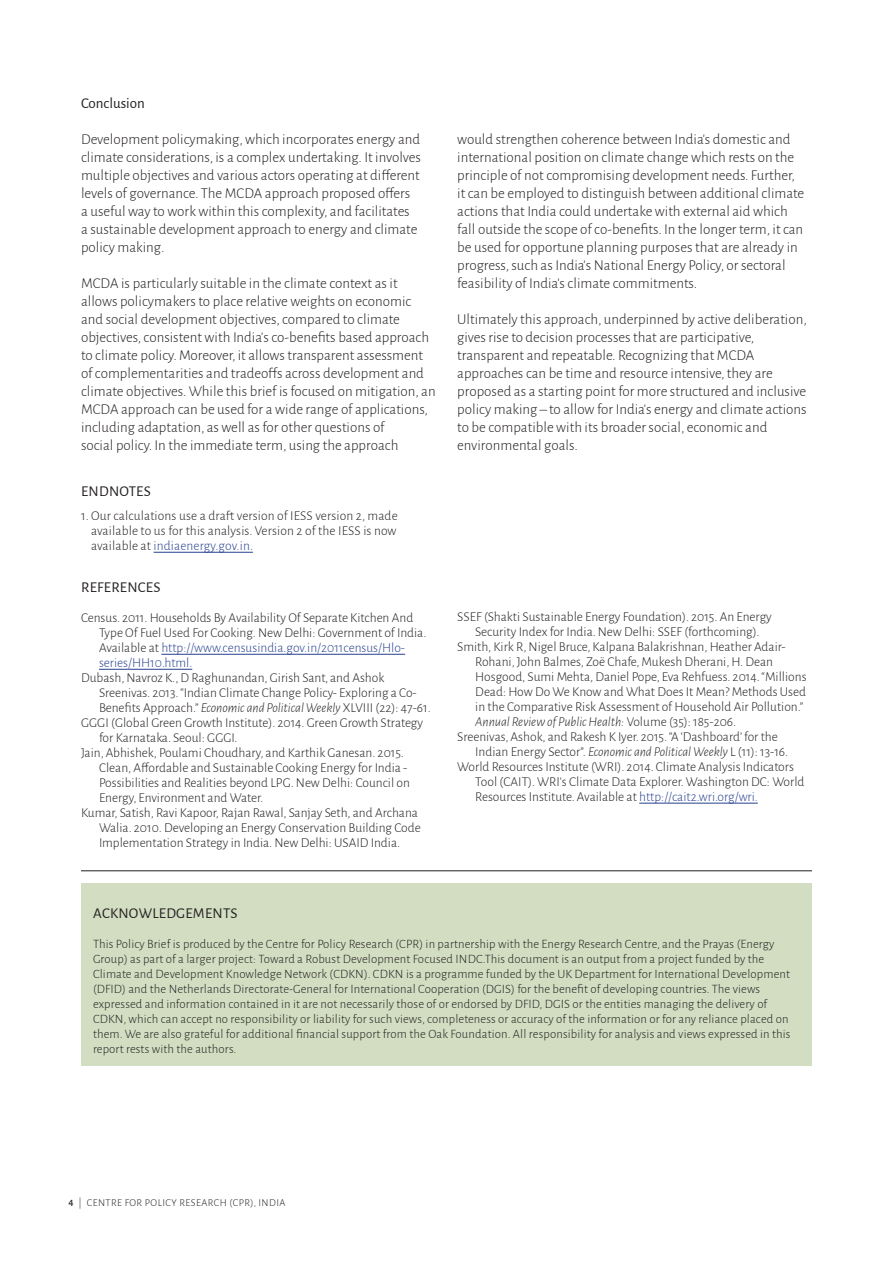
<style>
.page{position:relative;width:893px;height:1263px;background:#fff}
.page>*{position:absolute;margin:0;border:0;box-sizing:border-box;transform-origin:0 0}
.t1{font:300 15px/18px "Alegreya Sans";color:#231f20}
.t2{font:15px "Alegreya Sans";letter-spacing:.015em;color:#231f20}
.t3{font:300 13.5px/15px "Alegreya Sans";color:#231f20}
.t4{font:italic 300 13.5px "Alegreya Sans";color:#231f20}
.t5{font:300 12.75px/15px "Alegreya Sans";letter-spacing:.01em;color:#231f20}
.t6{font:300 10.5px "Alegreya Sans";letter-spacing:.04em;color:#231f20}
.s1{color:#253f8e}
.s2{font-style:italic}
.s3{font-style:normal}
.s4{font-weight:500}
</style>
<div class="page">
<hr style="left:81px;top:870px;width:731px;height:1px;background:#231f20">
<div style="left:81px;top:883px;width:731px;height:182px;background:#d2ddc2"></div>
<hr style="left:161px;top:654px;width:244px;height:1px;background:#253f8e">
<hr style="left:99px;top:669px;width:93px;height:1px;background:#253f8e">
<hr style="left:639px;top:803px;width:119px;height:1px;background:#253f8e">
<hr style="left:154px;top:552px;width:99px;height:1px;background:#253f8e">
<p class="t2" style="left:81px;top:93px;width:65px">CONCLUSION</p>
<p class="t1" style="left:81px;top:130px;width:341px">Development policymaking, which incorporates energy and climate considerations, is a complex undertaking. It involves multiple objectives and various actors operating at different levels of governance. The MCDA approach proposed offers a useful way to work within this complexity, and facilitates<br>a sustainable development approach to energy and climate policy making.</p>
<p class="t1" style="left:81px;top:274px;width:356px">MCDA is particularly suitable in the climate context as it allows policymakers to place relative weights on economic and social development objectives, compared to climate objectives, consistent with India’s co-benefits based approach to climate policy. Moreover, it allows transparent assessment of complementarities and tradeoffs across development and climate objectives. While this brief is focused on mitigation, an MCDA approach can be used for a wide range of applications, including adaptation, as well as for other questions of<br>social policy. In the immediate term, using the approach</p>
<p class="t2" style="left:81px;top:481px;width:71px">EN DNOTES</p>
<p class="t3" style="left:91px;top:508px;width:308px;text-align:justify;text-indent:-10px">1. Our calculations use a draft version of IESS version 2, made available to us for this analysis. Version 2 of the IESS is now available at <span class="s1">indiaenergy.gov.in.</span></p>
<p class="t2" style="left:81px;top:577px;width:79px">REFERENCES</p>
<p class="t3" style="left:99px;top:610px;width:329px;text-indent:-18px">Census. 2011. Households By Availability Of Separate Kitchen And Type Of Fuel Used For Cooking. N ew Delhi: Government of India.<br>Available at <span class="s1">http://www.censusindia.gov.in/2011census/Hlo&shy;series/HH10.html.</span></p>
<p class="t3" style="left:81px;top:670px;width:305px">Dubash, Navroz K., D Raghunandan, Girish Sant, and Ashok</p>
<p class="t3" style="left:99px;top:685px;width:319px">Sreenivas. 2013. “Indian Climate Change Policy- Exploring a Co-</p>
<p class="t3" style="left:99px;top:700px;width:333px">Benefits Approach.” <span class="s2">Economic and Political Weekly</span> XLVIII (22): 47-61.</p>
<p class="t3" style="left:81px;top:715px;width:344px">GGGI (Global Green Growth Institute). 2014. Green Growth Strategy</p>
<p class="t3" style="left:99px;top:730px;width:140px">for Karnataka. Seoul: GGGI.</p>
<p class="t3" style="left:81px;top:745px;width:325px">Jain, Abhishek, Poulami Choudhary, and Karthik Ganesan. 2015.</p>
<p class="t3" style="left:99px;top:760px;width:310px">Clean, Affordable and Sustainable Cooking Energy for India -</p>
<p class="t3" style="left:99px;top:775px;width:313px">Possibilities and Realities beyond LPG. New Delhi: Council on</p>
<p class="t3" style="left:99px;top:790px;width:166px">Energy, Environment and Water.</p>
<p class="t3" style="left:81px;top:805px;width:338px">Kumar, Satish, Ravi Kapoor, Rajan Rawal, Sanjay Seth, and Archana</p>
<p class="t3" style="left:99px;top:820px;width:323px">Walia. 2010. Developing an Energy Conservation Building Code</p>
<p class="t3" style="left:99px;top:835px;width:303px">Implementation Strategy in India. New Delhi: USAID India.</p>
<p class="t1" style="left:457px;top:130px;width:348px">would strengthen coherence between India’s domestic and international position on climate change which rests on the principle of not compromising development needs. Further, it can be employed to distinguish between additional climate actions that India could undertake with external aid which fall outside the scope of co-benefits. In the longer term, it can be used for opportune planning purposes that are already in progress, such as India’s National Energy Policy, or sectoral feasibility of India’s climate commitments.</p>
<p class="t1" style="left:457px;top:310px;width:351px">U ltimately this approach, underpinned by active deliberation, gives rise to decision processes that are participative, transparent and repeatable. Recognizing that MCDA approaches can be time and resource intensive, they are proposed as a starting point for more structured and inclusive policy making – to allow for India’s energy and climate actions to be compatible with its broader social, economic and environmental goals.</p>
<p class="t3" style="left:457px;top:609px;width:316px">SSEF (Shakti Sustainable Energy Foundation). 2015. An Energy</p>
<p class="t3" style="left:475px;top:624px;width:286px">Security Index for India. New Delhi: SSEF (forthcoming).</p>
<p class="t3" style="left:457px;top:639px;width:330px">Smith, Kirk R, N igel Bruce, Kalpana Balakrishnan, Heather Adair-</p>
<p class="t3" style="left:475px;top:654px;width:299px">Rohani, John Balmes, Zoë Chafe, Mukesh Dherani, H. Dean</p>
<p class="t3" style="left:475px;top:669px;width:333px">Hosgood, Sumi Mehta, Daniel Pope, Eva Rehfuess. 2014. “Millions</p>
<p class="t3" style="left:475px;top:684px;width:332px">Dead: How Do We Know and What Does It Mean? Methods Used</p>
<p class="t3" style="left:475px;top:699px;width:330px">in the Comparative Risk Assessment of Household Air Pollution.”</p>
<p class="t4" style="left:475px;top:713px;width:262px">Annual Review of Public Health: <span class="s3">Volume (35): 185-206.</span></p>
<p class="t3" style="left:457px;top:729px;width:322px">Sreenivas, Ashok, and Rakesh K Iyer. 2015. “A ‘Dashboard’ for the</p>
<p class="t3" style="left:475px;top:744px;width:314px">Indian Energy Sector”. <span class="s2">Economic and Political Weekly</span> L (11): 13-16.</p>
<p class="t3" style="left:457px;top:759px;width:338px">World Resources Institute (WRI). 2014. Climate Analysis Indicators</p>
<p class="t3" style="left:475px;top:774px;width:331px">Tool (CAIT). WRI’s Climate Data Explorer. Washington DC: World</p>
<p class="t3" style="left:475px;top:789px;width:284px">Resources Institute. Available at <span class="s1">http://cait2.wri.org/wri.</span></p>
<p class="t2" style="left:93px;top:903px;width:145px">ACKNOWLEDGEMENTS</p>
<p class="t5" style="left:93px;top:936px;width:699px">This Policy Brief is produced by the Centre for Policy Research (CPR) in partnership with the Energy Research Centre, and the Prayas (Energy Group) as part of a larger project: Toward a Robust Development Focused INDC.This document is an output from a project funded by the Climate and Development Knowledge Network (CDKN). CDKN is a programme funded by the U K Department for International Development (DFID) and the N etherlands Directorate-General for International Cooperation (DGIS) for the benefit of developing countries. The views expressed and information contained in it are not necessarily those of or endorsed by DFID, DGIS or the entities managing the delivery of CDKN, which can accept no responsibility or liability for such views, completeness or accuracy of the information or for any reliance placed on them. We are also grateful for additional financial support from the Oak Foundation. All responsibility for analysis and views expressed in this report rests with the authors.</p>
<p class="t6" style="left:69px;top:1196px;width:207px"><span class="s4">4</span> | Centre for Policy Research (CPR), India</p>
</div>
